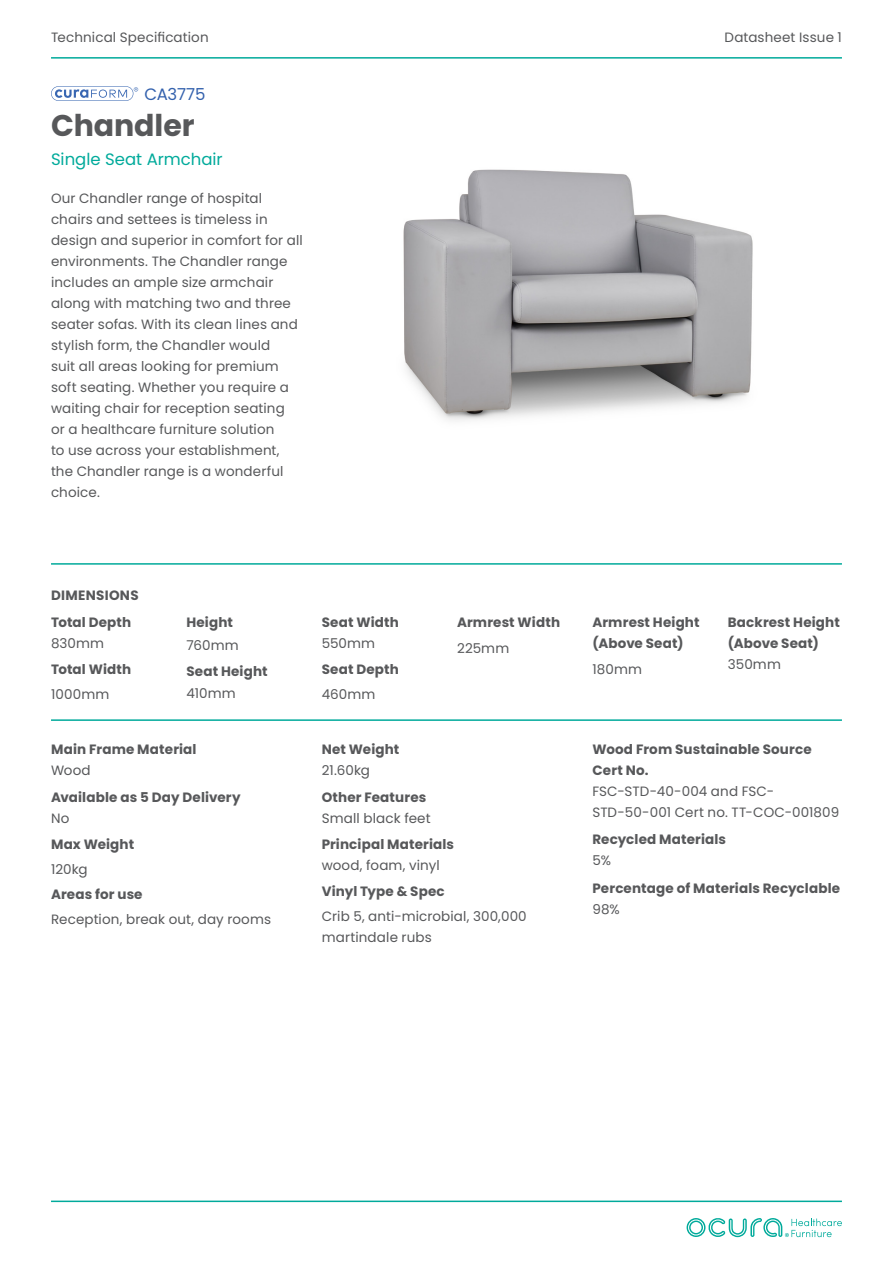
<style>
.page{position:relative;width:893px;height:1263px;background:#fff}
.page>*{position:absolute;margin:0;border:0;box-sizing:border-box;transform-origin:0 0}
.Heading_1{font:700 30px "Poppins";color:#57585a}
.Heading_2{font:16.5px "Poppins";color:#00aa9b}
.Product_Code{font:16.5px "Poppins";letter-spacing:-.015em;color:#3361ad}
.Body_Copy{font:13.5px/21px "Poppins";letter-spacing:.01em;color:#57585a}
.Sub_Header{font:700 13.5px/21px "Poppins";letter-spacing:.01em;color:#57585a}
.Body_Copy-2{font:700 13.5px/21px "Poppins";letter-spacing:.01em;color:#57585a}
.Header_3{font:700 13.5px "Poppins";letter-spacing:.02em;color:#57585a}
</style>
<div class="page">
<hr style="left:51px;top:1200px;width:791px;height:2px;background:#00aa9b">
<hr style="left:51px;top:57px;width:791px;height:2px;background:#00aa9b">
<svg style="left:687px;top:1218px;width:155px;height:19px"></svg>
<hr style="left:51px;top:563px;width:791px;height:2px;background:#00aa9b">
<hr style="left:51px;top:719px;width:791px;height:2px;background:#00aa9b">
<svg style="left:51px;top:86px;width:87px;height:15px"></svg>
<img style="left:403px;top:169px;width:350px;height:252px">
<p class="Body_Copy" style="left:51px;top:27px;width:159px">Technical Specification</p>
<p class="Body_Copy" style="left:724px;top:27px;width:119px">Datasheet Issue 1</p>
<p class="Product_Code" style="left:145px;top:85px;width:62px">CA3775</p>
<p class="Heading_1" style="left:51px;top:108px;width:145px">Chandler</p>
<p class="Heading_2" style="left:51px;top:149px;width:173px">Single Seat Armchair</p>
<p class="Body_Copy" style="left:51px;top:187px;width:253px">Our Chandler range of hospital chairs and settees is timeless in design and superior in comfort for all environments. The Chandler range includes an ample size armchair along with matching two and three seater sofas. With its clean lines and stylish form, the Chandler would<br>suit all areas looking for premium soft seating. Whether you require a waiting chair for reception seating<br>or a healthcare furniture solution<br>to use across your establishment, the Chandler range is a wonderful choice.</p>
<p class="Header_3" style="left:51px;top:587px;width:89px">DIMENSIONS</p>
<p class="Sub_Header" style="left:51px;top:612px;width:82px">Total Depth</p>
<p class="Body_Copy" style="left:51px;top:633px;width:55px">830mm</p>
<p class="Body_Copy-2" style="left:51px;top:658px;width:82px">Total Width</p>
<p class="Body_Copy" style="left:51px;top:684px;width:60px">1000mm</p>
<p class="Body_Copy-2" style="left:186px;top:612px;width:48px">Height</p>
<p class="Body_Copy" style="left:186px;top:634px;width:54px">760mm</p>
<p class="Sub_Header" style="left:186px;top:660px;width:83px">Seat Height</p>
<p class="Body_Copy" style="left:186px;top:683px;width:51px">410mm</p>
<p class="Sub_Header" style="left:51px;top:739px;width:147px">Main Frame Material</p>
<p class="Body_Copy" style="left:51px;top:760px;width:41px">Wood</p>
<p class="Sub_Header" style="left:51px;top:787px;width:191px">Available as 5 Day Delivery</p>
<p class="Body_Copy" style="left:51px;top:808px;width:20px">No</p>
<p class="Body_Copy-2" style="left:51px;top:833px;width:85px">Max Weight</p>
<p class="Body_Copy" style="left:51px;top:859px;width:38px">120kg</p>
<p class="Body_Copy-2" style="left:51px;top:884px;width:93px">Areas for use</p>
<p class="Body_Copy" style="left:51px;top:909px;width:222px">Reception, break out, day rooms</p>
<p class="Sub_Header" style="left:322px;top:612px;width:79px">Seat Width</p>
<p class="Body_Copy" style="left:322px;top:633px;width:55px">550mm</p>
<p class="Body_Copy-2" style="left:322px;top:658px;width:79px">Seat Depth</p>
<p class="Body_Copy" style="left:322px;top:684px;width:55px">460mm</p>
<p class="Body_Copy-2" style="left:457px;top:612px;width:105px">Armrest Width</p>
<p class="Body_Copy" style="left:457px;top:637px;width:54px">225mm</p>
<p class="Sub_Header" style="left:322px;top:739px;width:79px">Net Weight</p>
<p class="Body_Copy" style="left:322px;top:760px;width:50px">21.60kg</p>
<p class="Sub_Header" style="left:322px;top:787px;width:106px">Other Features</p>
<p class="Body_Copy" style="left:322px;top:808px;width:110px">Small black feet</p>
<p class="Sub_Header" style="left:322px;top:834px;width:134px">Principal Materials</p>
<p class="Body_Copy" style="left:322px;top:855px;width:119px">wood, foam, vinyl</p>
<p class="Body_Copy-2" style="left:322px;top:880px;width:125px">Vinyl Type &amp; Spec</p>
<p class="Body_Copy" style="left:322px;top:906px;width:207px">Crib 5, anti-microbial, 300,000 martindale rubs</p>
<p class="Body_Copy-2" style="left:592px;top:612px;width:109px">Armrest Height (Above Seat)</p>
<p class="Body_Copy" style="left:592px;top:658px;width:51px">180mm</p>
<p class="Sub_Header" style="left:728px;top:612px;width:113px">Backrest Height (Above Seat)</p>
<p class="Body_Copy" style="left:728px;top:654px;width:55px">350mm</p>
<p class="Sub_Header" style="left:592px;top:739px;width:221px">Wood From Sustainable Source<br>Cert No.</p>
<p class="Body_Copy" style="left:592px;top:781px;width:248px">FSC-STD-40-004 and FSC-<br>STD-50-001 Cert no. TT-COC-001809</p>
<p class="Sub_Header" style="left:592px;top:829px;width:135px">Recycled Materials</p>
<p class="Body_Copy" style="left:592px;top:850px;width:20px">5%</p>
<p class="Sub_Header" style="left:592px;top:878px;width:249px">Percentage of Materials Recyclable</p>
<p class="Body_Copy" style="left:592px;top:899px;width:29px">98%</p>
</div>
